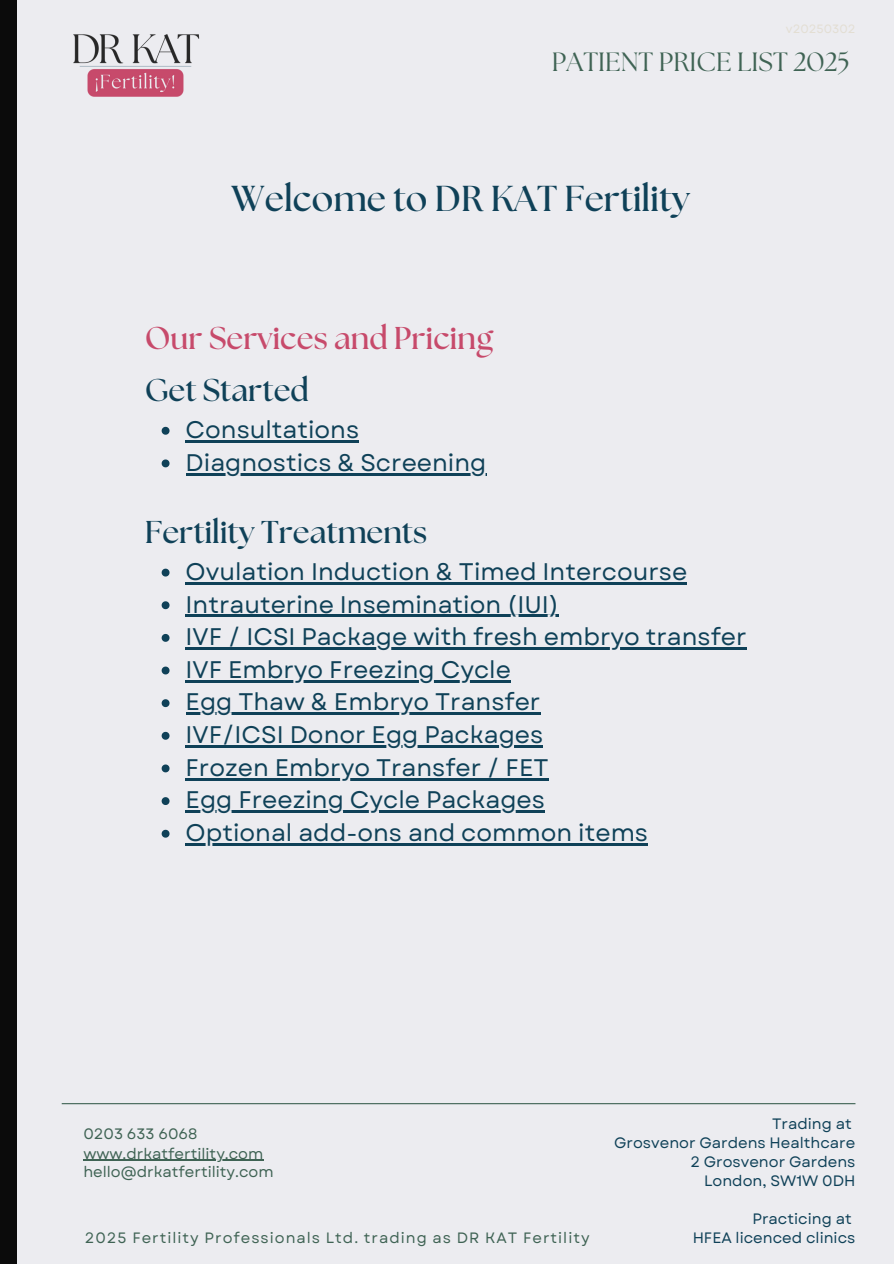
<style>
.page{position:relative;width:894px;height:1264px;background:#fff}
.page>*{position:absolute;margin:0;border:0;box-sizing:border-box;transform-origin:0 0}
.t1{font:700 36px "The Seasons";color:#0f4158}
.t2{font:700 31.5px "The Seasons";color:#0f4158}
.t3{font:700 31.5px "The Seasons";color:#c74a6b}
.t4{font:26.4px "The Seasons";color:#3f6354}
.t5{font:24px "Garet";color:#0f4158}
.t6{font:15px/19.2px "Garet";color:#0f4158;text-align:right}
.t7{font:15px/18px "Garet";color:#3f6354}
.t8{font:15px "Garet";letter-spacing:.065em;color:#3f6354}
.t9{font:12px "Garet";color:#e3ded3}
</style>
<div class="page">
<div style="left:0;top:0;width:893px;height:1263px;background:#ececf0"></div>
<div style="left:0;top:0;width:17px;height:1263px;background:#0b0b0b"></div>
<img style="left:73px;top:34px;width:127px;height:63px">
<svg style="left:162px;top:427px;width:7px;height:8px"></svg>
<hr style="left:185px;top:440px;width:174px;height:2px;background:#0f4158">
<svg style="left:162px;top:459px;width:7px;height:8px"></svg>
<hr style="left:185px;top:473px;width:301px;height:2px;background:#0f4158">
<svg style="left:162px;top:568px;width:7px;height:8px"></svg>
<hr style="left:185px;top:582px;width:502px;height:2px;background:#0f4158">
<svg style="left:162px;top:601px;width:7px;height:8px"></svg>
<hr style="left:185px;top:615px;width:374px;height:2px;background:#0f4158">
<svg style="left:162px;top:634px;width:7px;height:8px"></svg>
<hr style="left:185px;top:647px;width:561px;height:2px;background:#0f4158">
<svg style="left:162px;top:666px;width:7px;height:8px"></svg>
<hr style="left:185px;top:680px;width:326px;height:2px;background:#0f4158">
<svg style="left:162px;top:699px;width:7px;height:8px"></svg>
<hr style="left:185px;top:712px;width:355px;height:3px;background:#0f4158">
<svg style="left:162px;top:732px;width:7px;height:7px"></svg>
<hr style="left:185px;top:745px;width:358px;height:2px;background:#0f4158">
<svg style="left:162px;top:764px;width:7px;height:8px"></svg>
<hr style="left:185px;top:778px;width:363px;height:2px;background:#0f4158">
<svg style="left:162px;top:797px;width:7px;height:8px"></svg>
<hr style="left:185px;top:810px;width:360px;height:3px;background:#0f4158">
<svg style="left:162px;top:829px;width:7px;height:8px"></svg>
<hr style="left:185px;top:843px;width:463px;height:2px;background:#0f4158">
<hr style="left:83px;top:1159px;width:180px;height:1px;background:#3f6354">
<hr style="left:62px;top:1103px;width:793px;height:1px;background:#3f6354">
<p class="t9" style="left:785px;top:20px;width:71px">v20250302</p>
<p class="t4" style="left:551px;top:50px;width:299px">PATIENT PRICE LIST 2025</p>
<p class="t1" style="left:231px;top:182px;width:460px">Welcome to DR KAT Fertility</p>
<h3 class="t3" style="left:145px;top:323px;width:349px">Our Services and Pricing</h3>
<h1 class="t2" style="left:145px;top:376px;width:165px">Get Started</h1>
<h2 class="t5" style="left:185px;top:412px;width:175px">Consultations</h2>
<h2 class="t5" style="left:185px;top:445px;width:302px">Diagnostics &amp; Screening</h2>
<p class="t2" style="left:145px;top:517px;width:284px">Fertility Treatments</p>
<p class="t5" style="left:185px;top:554px;width:503px">Ovulation Induction &amp; Timed Intercourse</p>
<h2 class="t5" style="left:185px;top:587px;width:375px">Intrauterine Insemination (IUI)</h2>
<p class="t5" style="left:185px;top:619px;width:562px">IVF / ICSI Package with fresh embryo transfer</p>
<p class="t5" style="left:185px;top:652px;width:327px">IVF Embryo Freezing Cycle</p>
<p class="t5" style="left:185px;top:684px;width:356px">Egg Thaw &amp; Embryo Transfer</p>
<p class="t5" style="left:185px;top:717px;width:359px">IVF/ICSI Donor Egg Packages</p>
<p class="t5" style="left:185px;top:750px;width:364px">Frozen Embryo Transfer / FET</p>
<p class="t5" style="left:185px;top:782px;width:361px">Egg Freezing Cycle Packages</p>
<p class="t5" style="left:185px;top:815px;width:464px">Optional add-ons and common items</p>
<p class="t7" style="left:83px;top:1125px;width:116px">0203 633 6068</p>
<p class="t7" style="left:83px;top:1144px;width:192px">www.drkatfertility.com hello@drkatfertility.com</p>
<h5 class="t6" style="left:614px;top:1113px;width:243px">Trading at<br>Grosvenor Gardens Healthcare<br>2 Grosvenor Gardens<br>London, SW1W 0DH</h5>
<h5 class="t6" style="left:752px;top:1209px;width:101px">Practicing at</h5>
<h5 class="t8" style="left:85px;top:1226px;width:506px">2025 Fertility Professionals Ltd. trading as DR KAT Fertility</h5>
<h5 class="t6" style="left:692px;top:1228px;width:164px">HFEA licenced clinics</h5>
</div>
